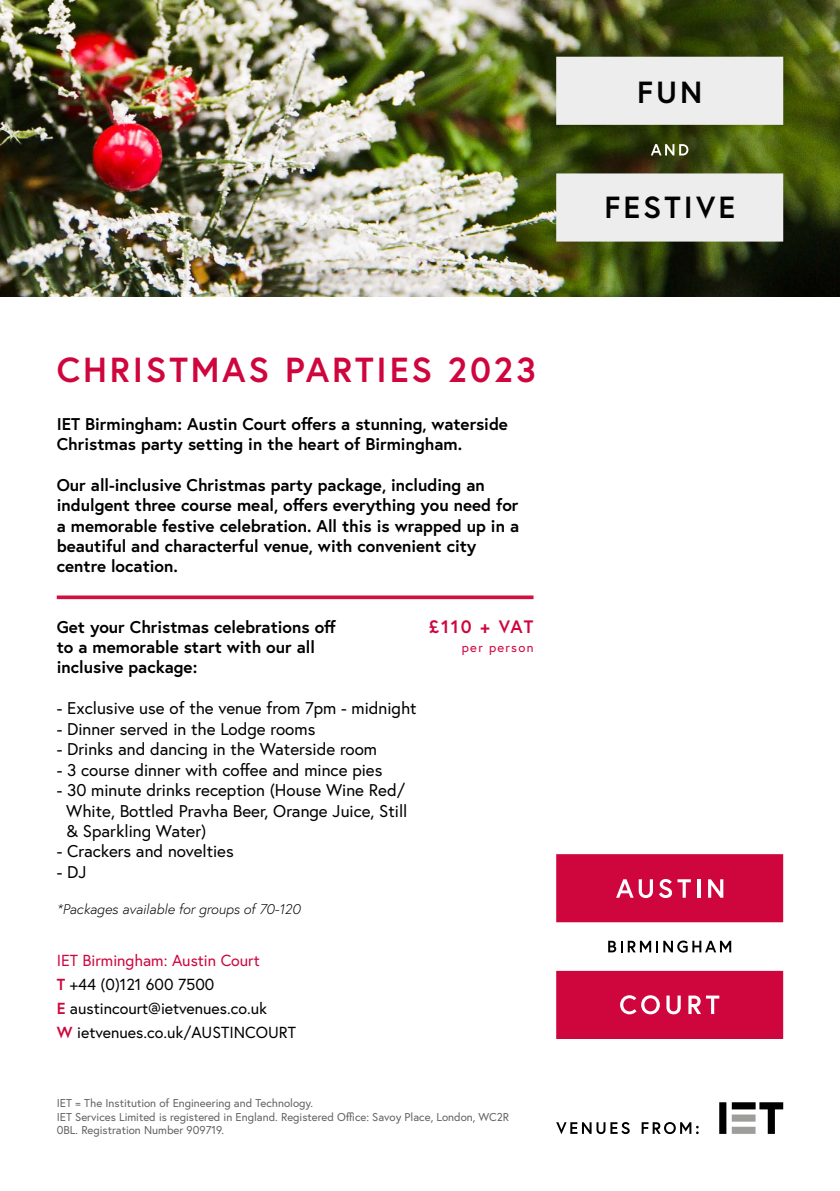
<style>
.page{position:relative;width:840px;height:1191px;background:#fff}
.page>*{position:absolute;margin:0;border:0;box-sizing:border-box;transform-origin:0 0}
.t1{font:700 34.8px "Europa";letter-spacing:.08em;color:#cf063e}
.t2{font:700 30.6px "Europa";letter-spacing:.1em;color:#020203}
.t3{font:700 18px "Europa";letter-spacing:.08em;color:#cf063e}
.t4{font:700 17px/20.4px "Europa";color:#000}
.t5{font:17px/20.4px "Europa";color:#000}
.t6{font:16px/24px "Europa";color:#000}
.t7{font:italic 300 14px "Europa";color:#000}
.t8{font:13px "Europa";letter-spacing:.1em;color:#cf063e}
.t9{font:11.4px/13.6px "Europa";color:#646363}
.s1{color:#cf063e}
.s2{font-weight:700;color:#cf063e}
</style>
<div class="page">
<svg style="left:57px;top:595px;width:476px;height:4px;background:#d52d57"></svg>
<img style="left:0;top:0;width:839px;height:296px">
<svg style="left:556px;top:57px;width:226px;height:184px;background:#bfc2b2"></svg>
<svg style="left:650px;top:144px;width:38px;height:11px"></svg>
<svg style="left:556px;top:854px;width:226px;height:185px;fill:#cf063e"></svg>
<svg style="left:719px;top:1102px;width:63px;height:31px"></svg>
<svg style="left:556px;top:1122px;width:73px;height:12px"></svg>
<svg style="left:641px;top:1122px;width:57px;height:12px"></svg>
<svg style="left:615px;top:879px;width:37px;height:19px"></svg>
<svg style="left:658px;top:879px;width:13px;height:19px"></svg>
<svg style="left:677px;top:879px;width:13px;height:18px"></svg>
<hr style="left:696px;top:879px;width:3px;height:18px;background:#fff">
<svg style="left:707px;top:879px;width:16px;height:18px"></svg>
<svg style="left:608px;top:940px;width:42px;height:12px"></svg>
<svg style="left:656px;top:940px;width:74px;height:12px"></svg>
<svg style="left:619px;top:995px;width:40px;height:19px"></svg>
<svg style="left:666px;top:995px;width:14px;height:19px"></svg>
<svg style="left:688px;top:995px;width:31px;height:19px"></svg>
<h1 class="t1" style="left:57px;top:346px;width:480px">CHRISTMAS PARTIES 2023</h1>
<p class="t4" style="left:57px;top:413px;width:452px">IET Birmingham: Austin Court offers a stunning, waterside<br>Christmas party setting in the heart of Birmingham.</p>
<p class="t4" style="left:57px;top:474px;width:463px">Our all-inclusive Christmas party package, including an indulgent three course meal, offers everything you need for a memorable festive celebration. All this is wrapped up in a beautiful and characterful venue, with convenient city centre location.</p>
<p class="t4" style="left:57px;top:616px;width:281px">Get your Christmas celebrations off to a memorable start with our all inclusive package:</p>
<p class="t5" style="left:57px;top:698px;width:361px">- Exclusive use of the venue from 7pm - midnight</p>
<p class="t5" style="left:57px;top:718px;width:260px">- Dinner served in the Lodge rooms</p>
<p class="t5" style="left:57px;top:739px;width:321px">- Drinks and dancing in the Waterside room</p>
<p class="t5" style="left:57px;top:759px;width:327px">- 3 course dinner with coffee and mince pies</p>
<p class="t5" style="left:66px;top:779px;width:342px;text-indent:-10px">- 30 minute drinks reception (House Wine Red/<br>White, Bottled Pravha Beer, Orange Juice, Still &amp; Sparkling Water)</p>
<p class="t5" style="left:57px;top:841px;width:178px">- Crackers and novelties</p>
<p class="t5" style="left:57px;top:861px;width:31px">- DJ</p>
<p class="t7" style="left:57px;top:900px;width:245px">*Packages available for groups of 70-120</p>
<p class="t3" style="left:428px;top:615px;width:106px">£110 + VAT</p>
<p class="t8" style="left:461px;top:639px;width:73px">per person</p>
<p class="t6" style="left:57px;top:948px;width:240px"><span class="s1">IET Birmingham: Austin Court<br></span><span class="s2">T</span> +44 (0)121 600 7500<br><span class="s2">E</span> austincourt@ietvenues.co.uk<br><span class="s2">W</span> ietvenues.co.uk/AUSTINCOURT</p>
<p class="t9" style="left:57px;top:1095px;width:453px">IET = The Institution of Engineering and Technology.<br>IET Services Limited is registered in England. Registered Office: Savoy Place, London, WC2R<br>0BL. Registration Number 909719.</p>
<h2 class="t2" style="left:636px;top:71px;width:67px">FUN</h2>
<h2 class="t2" style="left:604px;top:187px;width:132px">FESTIVE</h2>
</div>
